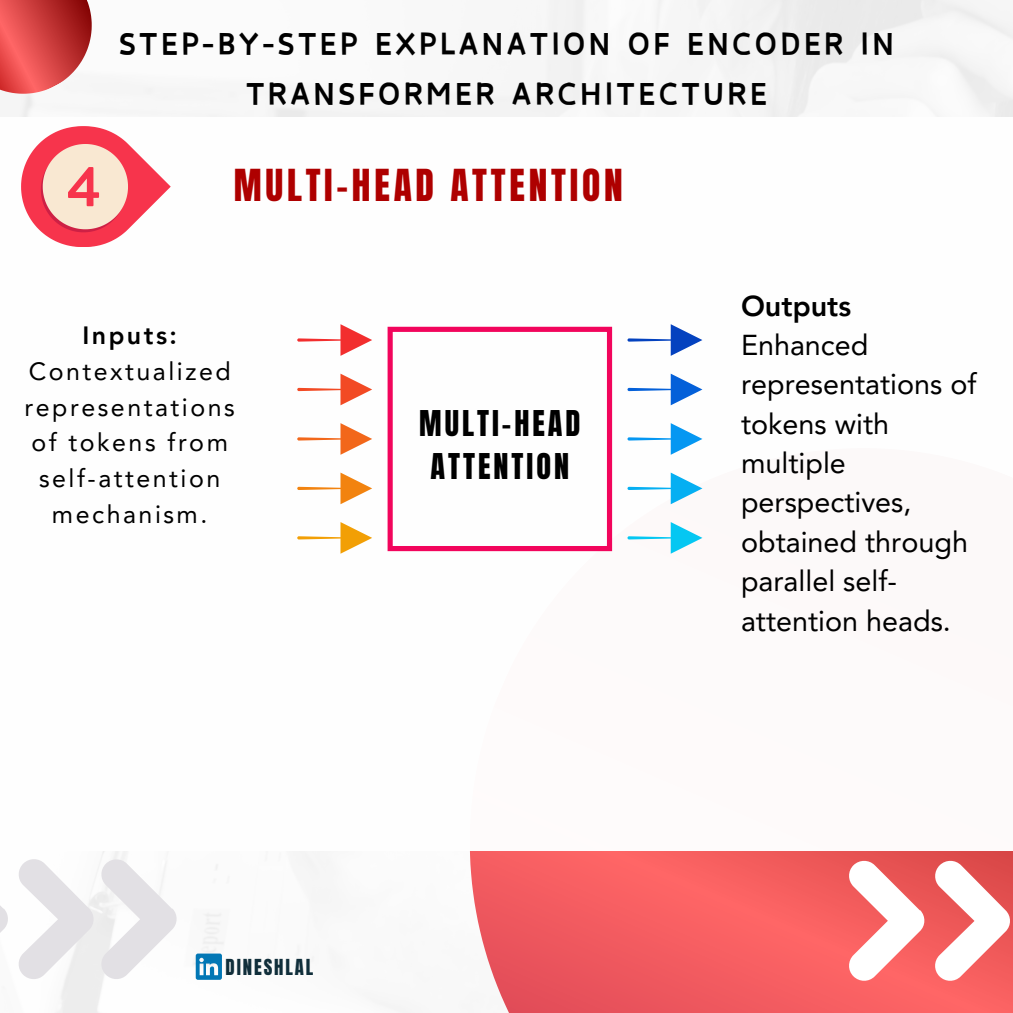
<style>
.page{position:relative;width:1013px;height:1013px;background:#fff}
.page>*{position:absolute;margin:0;border:0;box-sizing:border-box;transform-origin:0 0}
.t1{font:37.5px "Anton";letter-spacing:.1em;color:#ae0000}
.t2{font:900 35px/50.6px "Canva Funny";letter-spacing:.1em;color:#000;text-align:center}
.t3{font:30.25px/43.1px "Anton";letter-spacing:.1em;color:#000;text-align:center}
.t4{font:28.75px/39.4px "Avenir LT Pro";color:#000}
.t5{font:25px/35.6px "Avenir LT Pro";letter-spacing:.1em;color:#000;text-align:center}
.t6{font:18.75px "Anton";letter-spacing:.1em;color:#112f3b}
.s1{font-weight:800}
</style>
<div class="page">
<img style="left:58px;top:0;width:954px;height:1012px">
<svg style="left:346px;top:851px;width:666px;height:161px;fill:#f86163"></svg>
<div style="left:0;top:118px;width:1012px;height:733px;background:#fff"></div>
<svg style="left:933px;top:859px;width:79px;height:123px"></svg>
<svg style="left:847px;top:859px;width:78px;height:123px"></svg>
<svg style="left:196px;top:953px;width:26px;height:26px"></svg>
<svg style="left:19px;top:857px;width:159px;height:123px"></svg>
<svg style="left:0;top:906px;width:8px;height:27px"></svg>
<div style="left:387px;top:327px;width:225px;height:224px;border:5px solid #f2055c"></div>
<svg style="left:297px;top:522px;width:75px;height:31px"></svg>
<svg style="left:297px;top:472px;width:75px;height:32px"></svg>
<svg style="left:297px;top:423px;width:75px;height:32px"></svg>
<svg style="left:297px;top:373px;width:75px;height:32px"></svg>
<svg style="left:297px;top:324px;width:75px;height:32px"></svg>
<svg style="left:627px;top:522px;width:75px;height:31px"></svg>
<svg style="left:627px;top:472px;width:75px;height:32px"></svg>
<svg style="left:627px;top:423px;width:75px;height:32px"></svg>
<svg style="left:627px;top:373px;width:75px;height:32px"></svg>
<svg style="left:627px;top:324px;width:75px;height:32px"></svg>
<svg style="left:0;top:0;width:171px;height:247px"></svg>
<h1 class="t2" style="left:119px;top:20px;width:776px">STEP-BY-STEP EXPLANATION OF ENCODER IN<br>TRANSFORMER ARCHITECTURE</h1>
<h4 class="t1" style="left:234px;top:159px;width:390px">MULTI-HEAD ATTENTION</h4>
<p class="t5" style="left:25px;top:320px;width:212px"><span class="s1">Inputs:<br></span>Contextualized representations of tokens from self-attention mechanism.</p>
<h1 class="t3" style="left:419px;top:402px;width:163px">MULTI-HEAD<br>ATTENTION</h1>
<p class="t4" style="left:741px;top:288px;width:237px"><span class="s1">Outputs<br></span>Enhanced representations of tokens with multiple perspectives, obtained through parallel self&shy;attention heads.</p>
<p class="t6" style="left:226px;top:954px;width:89px">DINESHLAL</p>
</div>
